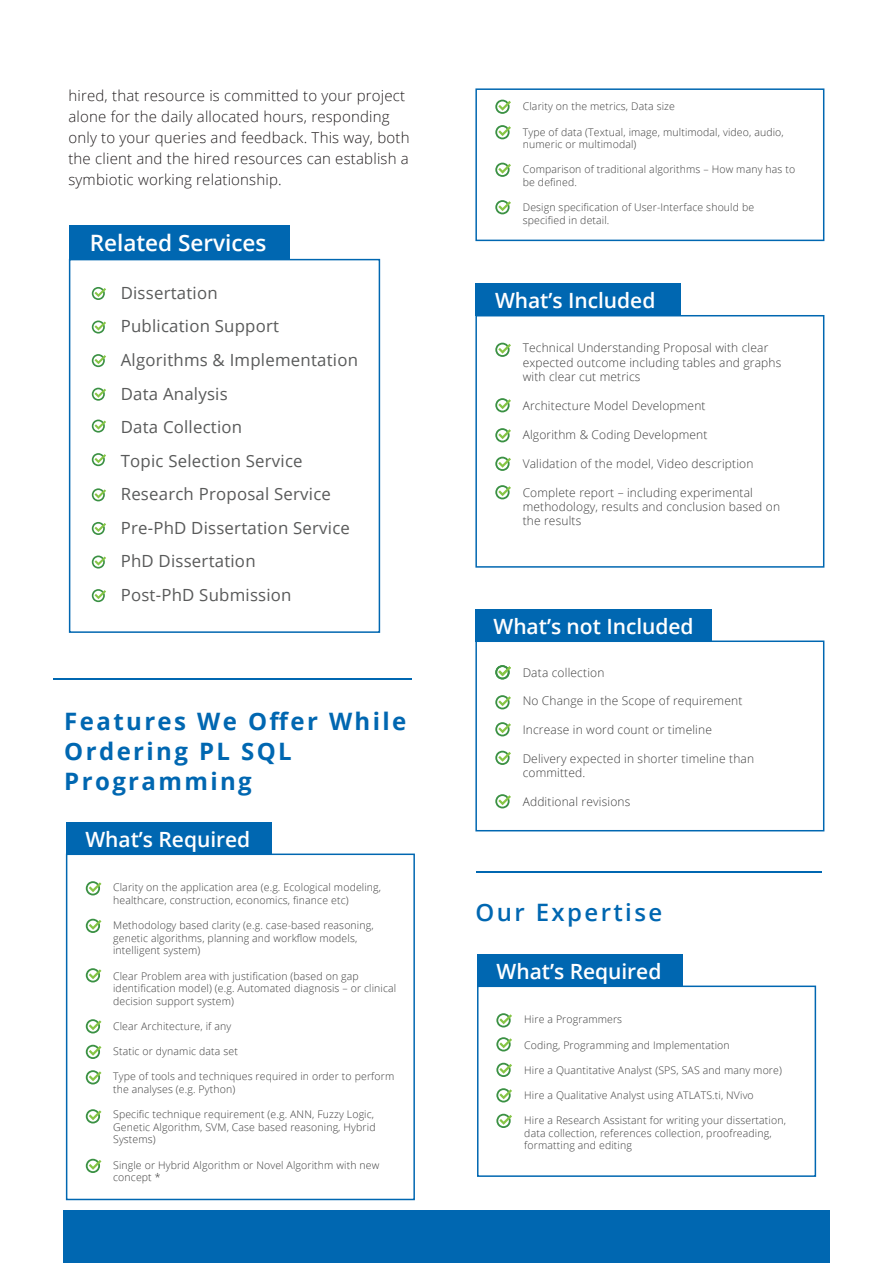
<style>
.page{position:relative;width:893px;height:1263px;background:#fff}
.page>*{position:absolute;margin:0;border:0;box-sizing:border-box;transform-origin:0 0}
.t1{font:700 24px/30px "Open Sans";letter-spacing:.1em;color:#0067b1}
.t2{font:600 24px "Open Sans";letter-spacing:.1em;color:#0067b1}
.t3{font:600 22.5px "Open Sans";color:#fff}
.t4{font:600 21px "Open Sans";color:#fff}
.t5{font:16.8px/33.6px "Open Sans";letter-spacing:.015em;color:#595a5a}
.t6{font:300 15px/21px "Open Sans";letter-spacing:.015em;color:#231f20}
.t7{font:300 12px/14.4px "Open Sans";letter-spacing:.015em;color:#3d3d3d}
.t8{font:300 10.5px/12.6px "Open Sans";letter-spacing:.015em;color:#3d3d3d}
</style>
<div class="page">
<div style="left:63px;top:1210px;width:766px;height:53px;background:#0067b1"></div>
<div style="left:477px;top:985px;width:339px;height:192px;border:2px solid #0067b1"></div>
<div style="left:477px;top:954px;width:206px;height:32px;background:#0067b1"></div>
<svg style="left:496px;top:1013px;width:16px;height:14px"></svg>
<svg style="left:496px;top:1037px;width:16px;height:14px"></svg>
<svg style="left:496px;top:1063px;width:16px;height:14px"></svg>
<svg style="left:496px;top:1088px;width:16px;height:14px"></svg>
<svg style="left:496px;top:1114px;width:16px;height:14px"></svg>
<hr style="left:53px;top:678px;width:358px;height:2px;background:#0067b1">
<hr style="left:476px;top:871px;width:345px;height:1px;background:#0067b1">
<div style="left:475px;top:315px;width:349px;height:253px;border:2px solid #0067b1"></div>
<div style="left:475px;top:88px;width:349px;height:153px;border:2px solid #0067b1"></div>
<div style="left:476px;top:283px;width:205px;height:33px;background:#0067b1"></div>
<svg style="left:495px;top:343px;width:16px;height:14px"></svg>
<svg style="left:495px;top:125px;width:16px;height:14px"></svg>
<svg style="left:495px;top:163px;width:16px;height:14px"></svg>
<svg style="left:495px;top:200px;width:16px;height:14px"></svg>
<svg style="left:495px;top:100px;width:16px;height:14px"></svg>
<svg style="left:495px;top:398px;width:16px;height:14px"></svg>
<svg style="left:495px;top:428px;width:16px;height:14px"></svg>
<svg style="left:495px;top:457px;width:16px;height:14px"></svg>
<svg style="left:495px;top:485px;width:16px;height:14px"></svg>
<div style="left:475px;top:640px;width:349px;height:191px;border:2px solid #0067b1"></div>
<div style="left:476px;top:609px;width:236px;height:32px;background:#0067b1"></div>
<svg style="left:495px;top:695px;width:16px;height:14px"></svg>
<svg style="left:495px;top:722px;width:16px;height:14px"></svg>
<svg style="left:495px;top:751px;width:16px;height:14px"></svg>
<svg style="left:495px;top:794px;width:16px;height:14px"></svg>
<div style="left:66px;top:853px;width:349px;height:347px;border:2px solid #0067b1"></div>
<div style="left:66px;top:822px;width:206px;height:32px;background:#0067b1"></div>
<svg style="left:86px;top:881px;width:15px;height:14px"></svg>
<svg style="left:86px;top:919px;width:15px;height:14px"></svg>
<svg style="left:86px;top:1109px;width:15px;height:14px"></svg>
<svg style="left:86px;top:968px;width:15px;height:14px"></svg>
<svg style="left:86px;top:1019px;width:15px;height:14px"></svg>
<svg style="left:86px;top:1045px;width:15px;height:14px"></svg>
<svg style="left:86px;top:1070px;width:15px;height:14px"></svg>
<svg style="left:495px;top:665px;width:16px;height:14px"></svg>
<svg style="left:86px;top:1159px;width:15px;height:14px"></svg>
<div style="left:69px;top:259px;width:311px;height:374px;border:2px solid #0067b1"></div>
<div style="left:69px;top:225px;width:221px;height:35px;background:#0067b1"></div>
<svg style="left:92px;top:287px;width:14px;height:13px"></svg>
<svg style="left:92px;top:320px;width:14px;height:14px"></svg>
<svg style="left:92px;top:354px;width:14px;height:13px"></svg>
<svg style="left:92px;top:388px;width:14px;height:13px"></svg>
<svg style="left:92px;top:420px;width:14px;height:13px"></svg>
<svg style="left:92px;top:453px;width:14px;height:13px"></svg>
<svg style="left:92px;top:488px;width:14px;height:13px"></svg>
<svg style="left:92px;top:522px;width:14px;height:13px"></svg>
<svg style="left:92px;top:555px;width:14px;height:13px"></svg>
<svg style="left:92px;top:589px;width:14px;height:13px"></svg>
<h3 class="t6" style="left:68px;top:84px;width:343px">hired, that resource is committed to your project alone for the daily allocated hours, responding only to your queries and feedback. This way, both the client and the hired resources can establish a symbiotic working relationship.</h3>
<h2 class="t3" style="left:90px;top:228px;width:178px">Related Services</h2>
<h3 class="t5" style="left:121px;top:275px;width:239px">Dissertation<br>Publication Support<br>Algorithms &amp; Implementation<br>Data Analysis<br>Data Collection<br>Topic Selection Service<br>Research Proposal Service<br>Pre-PhD Dissertation Service<br>PhD Dissertation<br>Post-PhD Submission</h3>
<h1 class="t1" style="left:64px;top:706px;width:344px">Features We Offer While<br>Ordering PL SQL<br>Programming</h1>
<h3 class="t4" style="left:85px;top:825px;width:166px">What’s Required</h3>
<p class="t8" style="left:113px;top:881px;width:270px">Clarity on the application area (e.g. Ecological modeling, healthcare, construction, economics, finance etc)</p>
<p class="t8" style="left:113px;top:919px;width:262px">Methodology based clarity (e.g. case-based reasoning, genetic algorithms, planning and workflow models, intelligent system)</p>
<p class="t8" style="left:113px;top:969px;width:285px">Clear Problem area with justification (based on gap identification model) (e.g. Automated diagnosis – or clinical decision support system)</p>
<p class="t8" style="left:113px;top:1020px;width:120px">Clear Architecture, if any</p>
<p class="t8" style="left:113px;top:1045px;width:126px">Static or dynamic data set</p>
<p class="t8" style="left:113px;top:1070px;width:283px">Type of tools and techniques required in order to perform the analyses (e.g. Python)</p>
<p class="t8" style="left:113px;top:1108px;width:264px">Specific technique requirement (e.g. ANN, Fuzzy Logic,<br>Genetic Algorithm, SVM, Case based reasoning, Hybrid<br>Systems)</p>
<p class="t8" style="left:113px;top:1158px;width:268px">Single or Hybrid Algorithm or Novel Algorithm with new concept *</p>
<p class="t8" style="left:523px;top:100px;width:154px">Clarity on the metrics, Data size</p>
<p class="t8" style="left:523px;top:125px;width:262px">Type of data (Textual, image, multimodal, video, audio, numeric or multimodal)</p>
<p class="t8" style="left:523px;top:163px;width:274px">Comparison of traditional algorithms – How many has to be defined.</p>
<p class="t8" style="left:523px;top:201px;width:233px">Design specification of User-Interface should be specified in detail.</p>
<h3 class="t4" style="left:495px;top:286px;width:162px">What’s Included</h3>
<p class="t7" style="left:523px;top:341px;width:260px">Technical Understanding Proposal with clear expected outcome including tables and graphs with clear cut metrics</p>
<p class="t7" style="left:523px;top:398px;width:184px">Architecture Model Development</p>
<p class="t7" style="left:523px;top:427px;width:186px">Algorithm &amp; Coding Development</p>
<p class="t7" style="left:523px;top:456px;width:232px">Validation of the model, Video description</p>
<p class="t7" style="left:523px;top:485px;width:259px">Complete report – including experimental methodology, results and conclusion based on the results</p>
<h3 class="t4" style="left:493px;top:612px;width:202px">What’s not Included</h3>
<p class="t7" style="left:523px;top:665px;width:83px">Data collection</p>
<p class="t7" style="left:523px;top:693px;width:221px">No Change in the Scope of requirement</p>
<p class="t7" style="left:523px;top:722px;width:191px">Increase in word count or timeline</p>
<p class="t7" style="left:523px;top:751px;width:233px">Delivery expected in shorter timeline than committed.</p>
<p class="t7" style="left:523px;top:794px;width:109px">Additional revisions</p>
<h1 class="t2" style="left:475px;top:895px;width:188px">Our Expertise</h1>
<h3 class="t4" style="left:497px;top:957px;width:166px">What’s Required</h3>
<p class="t8" style="left:524px;top:1013px;width:99px">Hire a Programmers</p>
<p class="t8" style="left:524px;top:1038px;width:207px">Coding, Programming and Implementation</p>
<p class="t8" style="left:524px;top:1063px;width:259px">Hire a Quantitative Analyst (SPS, SAS and many more)</p>
<p class="t8" style="left:524px;top:1089px;width:231px">Hire a Qualitative Analyst using ATLATS.ti, NVivo</p>
<p class="t8" style="left:524px;top:1114px;width:263px">Hire a Research Assistant for writing your dissertation, data collection, references collection, proofreading, formatting and editing</p>
</div>
